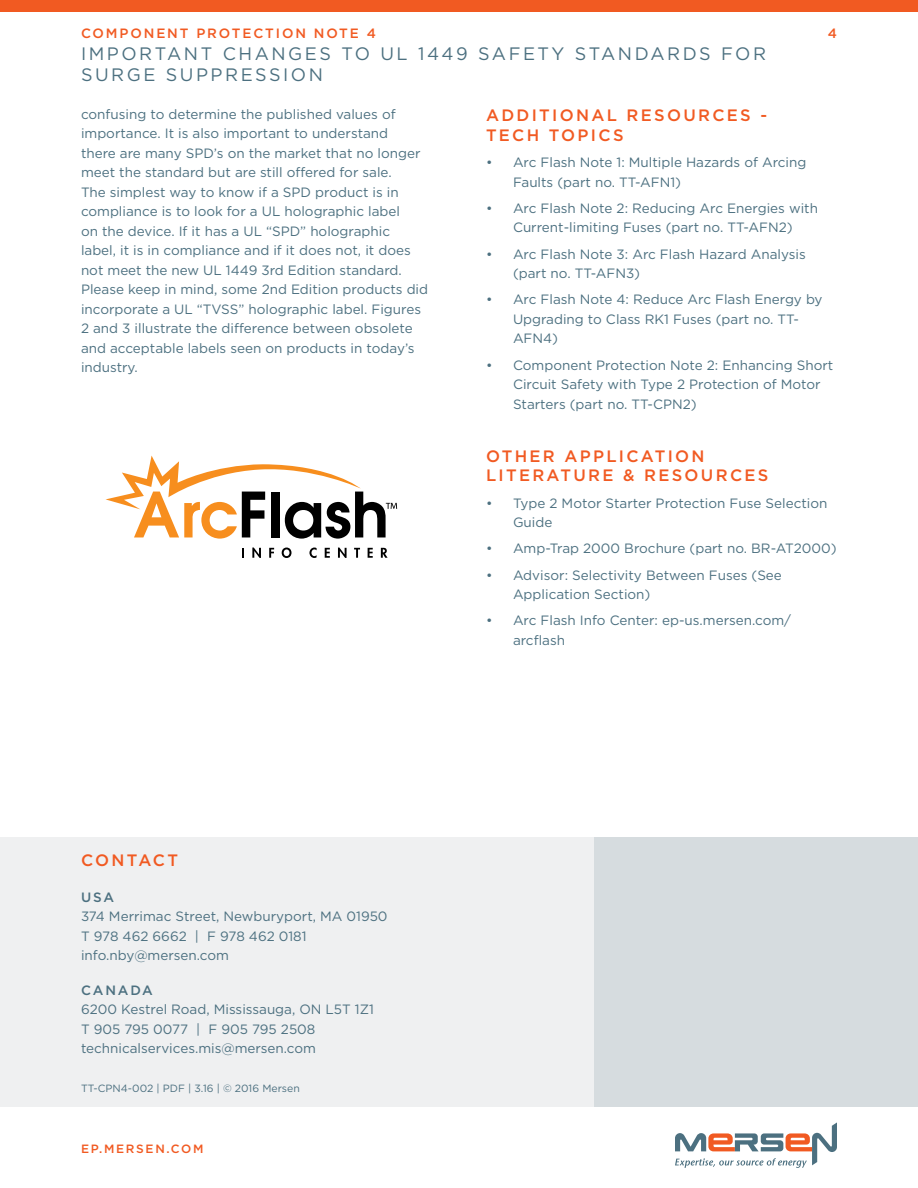
<style>
.page{position:relative;width:918px;height:1188px;background:#fff}
.page>*{position:absolute;margin:0;border:0;box-sizing:border-box;transform-origin:0 0}
.t1{font:18px "Gotham";letter-spacing:.14em;color:#4c7080}
.t2{font:500 16.5px/19.8px "Gotham";letter-spacing:.14em;color:#f15a22}
.t3{font:13.5px/19.5px "Gotham";color:#4c7080}
.t4{font:500 13.5px "Gotham";letter-spacing:.14em;color:#f15a22}
.t5{font:500 13.5px "Gotham";color:#4c7080}
.t6{font:500 12px "Gotham";letter-spacing:.14em;color:#f15a22}
.t7{font:10.5px "Gotham";color:#4c7080}
</style>
<div class="page">
<svg style="left:675px;top:1122px;width:162px;height:46px"></svg>
<div style="left:0;top:837px;width:918px;height:270px;background:#eff0f1"></div>
<div style="left:594px;top:837px;width:324px;height:270px;background:#d6dcdf"></div>
<div style="left:0;top:0;width:918px;height:12px;background:#f15a22"></div>
<svg style="left:106px;top:456px;width:291px;height:83px"></svg>
<svg style="left:242px;top:548px;width:2px;height:10px"></svg>
<svg style="left:252px;top:548px;width:9px;height:10px"></svg>
<svg style="left:269px;top:548px;width:5px;height:10px"></svg>
<svg style="left:282px;top:548px;width:10px;height:10px"></svg>
<svg style="left:309px;top:548px;width:8px;height:10px"></svg>
<svg style="left:325px;top:548px;width:5px;height:10px"></svg>
<svg style="left:338px;top:548px;width:9px;height:10px"></svg>
<svg style="left:354px;top:548px;width:6px;height:10px"></svg>
<svg style="left:368px;top:548px;width:5px;height:10px"></svg>
<svg style="left:381px;top:548px;width:7px;height:10px"></svg>
<p class="t4" style="left:81px;top:24px;width:297px">COMPONENT PROTECTION NOTE 4</p>
<h1 class="t1" style="left:81px;top:42px;width:313px">I mportant Changes to UL</h1>
<h1 class="t1" style="left:418px;top:42px;width:349px">1449 Safety Standards for</h1>
<h1 class="t1" style="left:81px;top:63px;width:244px">Surge Suppression</h1>
<p class="t4" style="left:828px;top:24px;width:11px">4</p>
<p class="t3" style="left:81px;top:104px;width:349px">confusing to determine the published values of importance. It is also important to understand<br>there are many SPD’s on the market that no longer meet the standard but are still offered for sale.<br>The simplest way to know if a SPD product is in compliance is to look for a UL holographic label<br>on the device. If it has a UL “SPD” holographic label, it is in compliance and if it does not, it does not meet the new UL 1449 3rd Edition standard.<br>Please keep in mind, some 2nd Edition products did incorporate a UL “TVSS” holographic label. Figures 2 and 3 illustrate the difference between obsolete and acceptable labels seen on products in today’s industry.</p>
<p class="t2" style="left:486px;top:105px;width:283px">ADDITIONAL RESOURCES -<br>TECH TOPICS</p>
<p class="t3" style="left:513px;top:152px;width:295px;text-indent:-27px">• Arc Flash Note 1: M ultiple Hazards of Arcing<br>Faults (part no. TT-AFN</p>
<p class="t3" style="left:670px;top:172px;width:12px">1)</p>
<p class="t3" style="left:513px;top:198px;width:306px;text-indent:-27px">• Arc Flash Note 2: Reducing Arc Energies with<br>Current-limiting Fuses (part no. TT-AFN</p>
<p class="t3" style="left:779px;top:218px;width:15px">2)</p>
<p class="t3" style="left:513px;top:244px;width:294px;text-indent:-27px">• Arc Flash Note 3: Arc Flash Hazard Analysis (part no. TT-AFN</p>
<p class="t3" style="left:626px;top:263px;width:16px">3)</p>
<p class="t3" style="left:513px;top:290px;width:311px;text-indent:-27px">• Arc Flash Note 4: Reduce Arc Flash Energy by<br>U pgrading to Class RK1 Fuses (part no. TT-<br>AFN</p>
<p class="t3" style="left:543px;top:329px;width:16px">4)</p>
<p class="t3" style="left:513px;top:355px;width:322px;text-indent:-27px">• Component Protection Note 2: Enhancing Short<br>Circuit Safety with Type 2 Protection of M otor<br>Starters (part no. TT-CPN</p>
<p class="t3" style="left:683px;top:394px;width:15px">2)</p>
<p class="t2" style="left:486px;top:446px;width:284px">OTHER APPLICATION<br>LITERATURE &amp; RESOURCES</p>
<p class="t3" style="left:513px;top:493px;width:316px;text-indent:-27px">• Type 2 M otor Starter Protection Fuse Selection<br>Guide</p>
<p class="t3" style="left:486px;top:539px;width:352px">• Amp-Trap 2000 Brochure (part no. BR-AT2000)</p>
<p class="t3" style="left:513px;top:565px;width:270px;text-indent:-27px">• Advisor: Selectivity Between Fuses (See<br>Application Section)</p>
<p class="t3" style="left:513px;top:611px;width:280px;text-indent:-27px">• Arc Flash I nfo Center: ep-us.mersen.com/ arcflash</p>
<p class="t2" style="left:81px;top:850px;width:99px">CONTACT</p>
<p class="t5" style="left:81px;top:888px;width:12px">USA</p>
<p class="t3" style="left:81px;top:907px;width:308px">374 M errimac Street, N ewburyport, MA 01950<br>T 978 462 6662 | F 978 462 0181 info.nby@mersen.com</p>
<p class="t5" style="left:81px;top:981px;width:13px">CANADA</p>
<p class="t3" style="left:81px;top:1000px;width:294px">6200 Kestrel Road, M ississauga, ON L5T 1Z1<br>T 905 795 0077 | F 905 795 2508 technicalservices.mis@mersen.com</p>
<p class="t7" style="left:81px;top:1082px;width:25px">TT-CPN</p>
<p class="t7" style="left:121px;top:1082px;width:50px">4-002 | PDF</p>
<p class="t7" style="left:188px;top:1082px;width:113px">| 3.16 | © 2016 Mersen</p>
<p class="t6" style="left:81px;top:1140px;width:124px">EP.MERSEN.COM</p>
</div>
